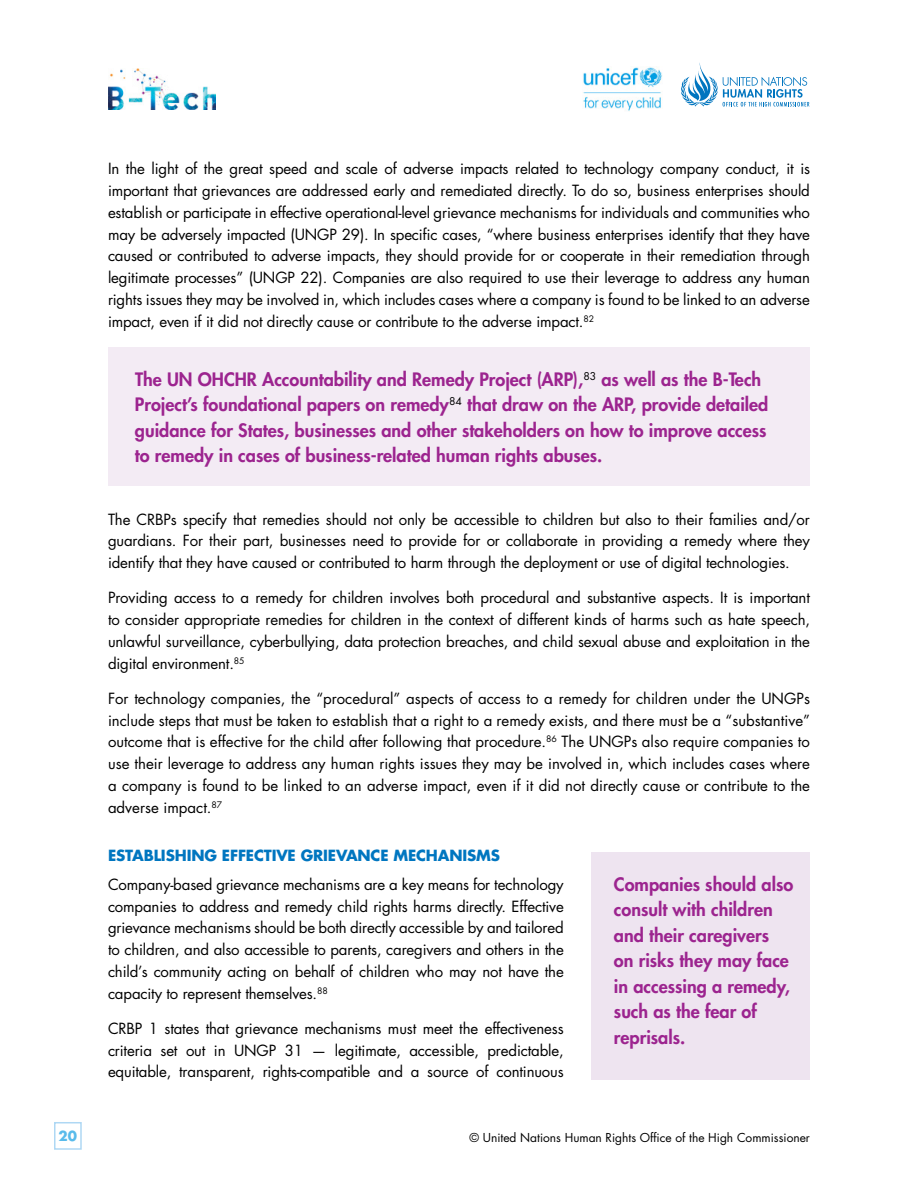
<style>
.page{position:relative;width:918px;height:1188px;background:#fff}
.page>*{position:absolute;margin:0;border:0;box-sizing:border-box;transform-origin:0 0}
.t1{font:800 18px/25.5px "Futura Std";color:#9c248f}
.t2{font:15px/21.8px "Futura Std";letter-spacing:-.01em;color:#000;text-align:justify}
.t3{font:700 15px "Futura Std";letter-spacing:-.01em;color:#0076c0}
.t4{font:700 13.5px "Futura Std";color:#59bbeb}
.t5{font:12px "Futura Std";color:#000}
</style>
<div class="page">
<img style="left:108px;top:69px;width:108px;height:40px">
<div style="left:54px;top:1122px;width:28px;height:28px;border:2px solid #afd8f4"></div>
<img style="left:583px;top:67px;width:79px;height:44px">
<svg style="left:681px;top:63px;width:128px;height:44px"></svg>
<div style="left:108px;top:347px;width:702px;height:138px;background:#f3ebf4"></div>
<div style="left:591px;top:852px;width:218px;height:228px;background:#eee4f0"></div>
<p class="t2" style="left:108px;top:158px;width:704px">In the light of the great speed and scale of adverse impacts related to technology company conduct, it is important that grievances are addressed early and remediated directly. To do so, business enterprises should establish or participate in effective operational-level grievance mechanisms for individuals and communities who may be adversely impacted (UNGP 29). In specific cases, “where business enterprises identify that they have caused or contributed to adverse impacts, they should provide for or cooperate in their remediation through legitimate processes” (UNGP 22). Companies are also required to use their leverage to address any human rights issues they may be involved in, which includes cases where a company is found to be linked to an adverse impact, even if it did not directly cause or contribute to the adverse impact.<sup>82</sup></p>
<p class="t1" style="left:135px;top:366px;width:635px">The UN OHCHR Accountability and Remedy Project (ARP),<sup>83</sup> as well as the B-Tech Project’s foundational papers on remedy<sup>84</sup> that draw on the ARP, provide detailed guidance for States, businesses and other stakeholders on how to improve access to remedy in cases of business-related human rights abuses.</p>
<p class="t2" style="left:108px;top:508px;width:703px">The CRBPs specify that remedies should not only be accessible to children but also to their families and/or guardians. For their part, businesses need to provide for or collaborate in providing a remedy where they identify that they have caused or contributed to harm through the deployment or use of digital technologies.</p>
<p class="t2" style="left:108px;top:587px;width:704px">Providing access to a remedy for children involves both procedural and substantive aspects. It is important to consider appropriate remedies for children in the context of different kinds of harms such as hate speech, unlawful surveillance, cyberbullying, data protection breaches, and child sexual abuse and exploitation in the digital environment.<sup>85</sup></p>
<p class="t2" style="left:108px;top:688px;width:704px">For technology companies, the “procedural” aspects of access to a remedy for children under the UNGPs include steps that must be taken to establish that a right to a remedy exists, and there must be a “substantive” outcome that is effective for the child after following that procedure.<sup>86</sup> The UNGPs also require companies to use their leverage to address any human rights issues they may be involved in, which includes cases where a company is found to be linked to an adverse impact, even if it did not directly cause or contribute to the adverse impact.<sup>87</sup></p>
<p class="t3" style="left:108px;top:846px;width:394px">ESTABLISHING EFFECTIVE GRIEVANCE MECHANISMS</p>
<p class="t2" style="left:108px;top:874px;width:457px">Company-based grievance mechanisms are a key means for technology companies to address and remedy child rights harms directly. Effective grievance mechanisms should be both directly accessible by and tailored to children, and also accessible to parents, caregivers and others in the child’s community acting on behalf of children who may not have the capacity to represent themselves.<sup>88</sup></p>
<p class="t2" style="left:108px;top:1018px;width:457px">CRBP 1 states that grievance mechanisms must meet the effectiveness criteria set out in UNGP 31 — legitimate, accessible, predictable, equitable, transparent, rights-compatible and a source of continuous</p>
<p class="t1" style="left:614px;top:872px;width:181px">Companies should also consult with children and their caregivers<br>on risks they may face in accessing a remedy, such as the fear of reprisals.</p>
<p class="t4" style="left:59px;top:1127px;width:20px">20</p>
<p class="t5" style="left:470px;top:1130px;width:342px">© United Nations Human Rights Office of the High Commissioner</p>
</div>
